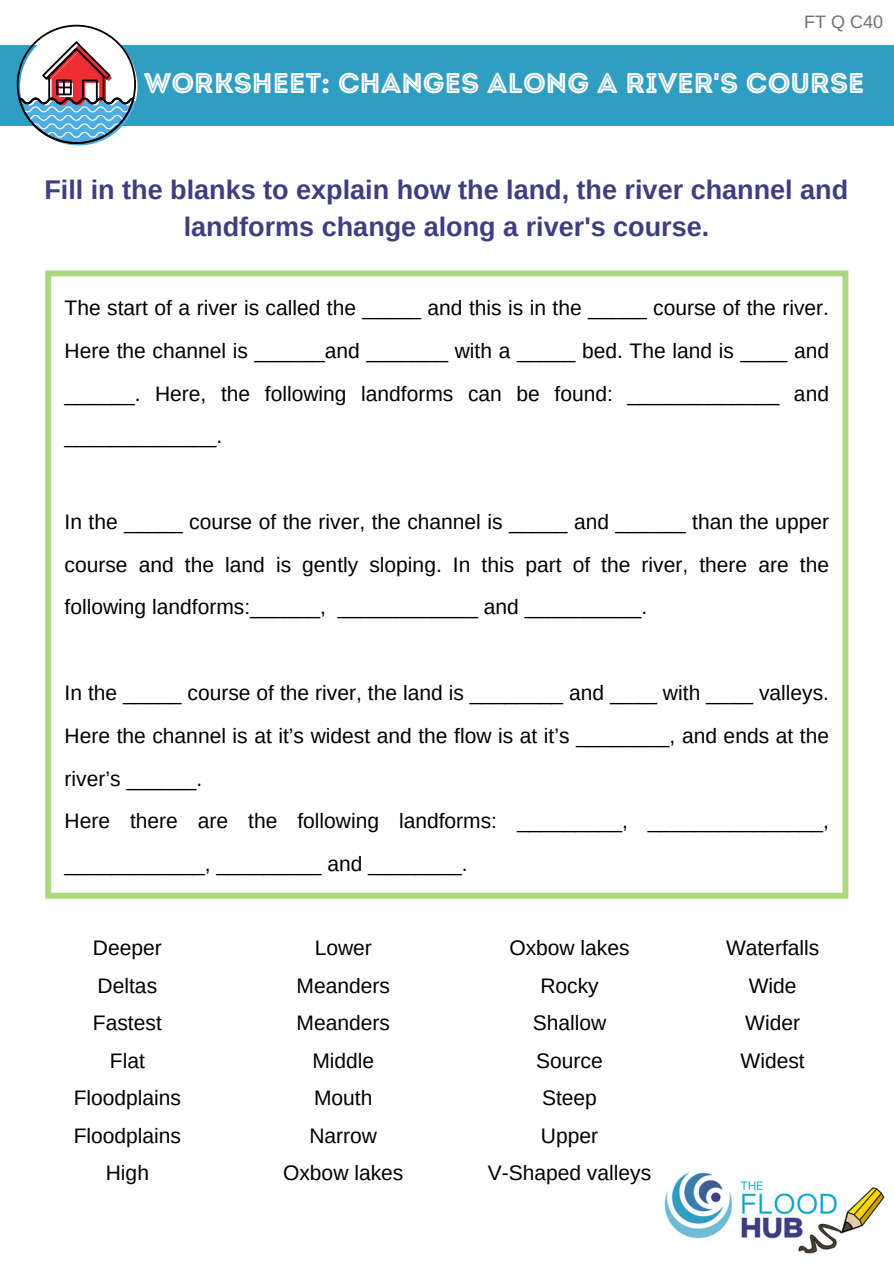
<style>
.page{position:relative;width:894px;height:1264px;background:#fff}
.page>*{position:absolute;margin:0;border:0;box-sizing:border-box;transform-origin:0 0}
.t1{font:28.5px "Intro Rust Base Line";color:#fff}
.t2{font:700 27px/37.2px "Arimo";color:#3e3e80;text-align:center}
.t3{font:21px/37.5px "Arimo";color:#000;text-align:center}
.t4{font:18px "Arimo";color:#737373}
</style>
<div class="page">
<div style="left:0;top:45px;width:893px;height:80px;background:#309dc3"></div>
<svg style="left:17px;top:25px;width:120px;height:120px"></svg>
<svg style="left:45px;top:270px;width:803px;height:628px"></svg>
<img style="left:664px;top:1172px;width:221px;height:82px">
<h3 class="t4" style="left:804px;top:11px;width:80px">FT Q C40</h3>
<h1 class="t1" style="left:144px;top:66px;width:721px">WORKSHEET: CHANGES ALONG A RIVER'S COURSE</h1>
<h3 class="t2" style="left:44px;top:171px;width:805px">Fill in the blanks to explain how the land, the river channel and landforms change along a river's course.</h3>
<p class="t3" style="left:65px;top:286px;width:765px;line-height:42.8px;text-align:justify">The start of a river is called the _____ and this is in the _____ course of the river.<br>Here the channel is ______and _______ with a _____ bed. The land is ____ and ______. Here, the following landforms can be found: _____________ and _____________.</p>
<p class="t3" style="left:65px;top:500px;width:765px;line-height:42.8px;text-align:justify">In the _____ course of the river, the channel is _____ and ______ than the upper course and the land is gently sloping. In this part of the river, there are the following landforms:______, ____________ and __________.</p>
<h2 class="t3" style="left:65px;top:671px;width:765px;line-height:42.8px;text-align:left">In the _____ course of the river, the land is ________ and ____ with ____ valleys.<br>Here the channel is at it’s widest and the flow is at it’s ________, and ends at the river’s ______.<br>Here there are the following landforms: _________, _______________, ____________, _________ and ________.</h2>
<h3 class="t3" style="left:74px;top:929px;width:109px">Deeper<br>Deltas<br>Fastest<br>Flat<br>Floodplains<br>Floodplains<br>High</h3>
<h3 class="t3" style="left:283px;top:929px;width:122px">Lower<br>Meanders<br>Meanders<br>Middle<br>Mouth<br>Narrow<br>Oxbow lakes</h3>
<h3 class="t3" style="left:487px;top:929px;width:165px">Oxbow lakes<br>Rocky<br>Shallow<br>Source<br>Steep<br>Upper<br>V-Shaped valleys</h3>
<h3 class="t3" style="left:725px;top:929px;width:95px">Waterfalls<br>Wide<br>Wider<br>Widest</h3>
</div>
